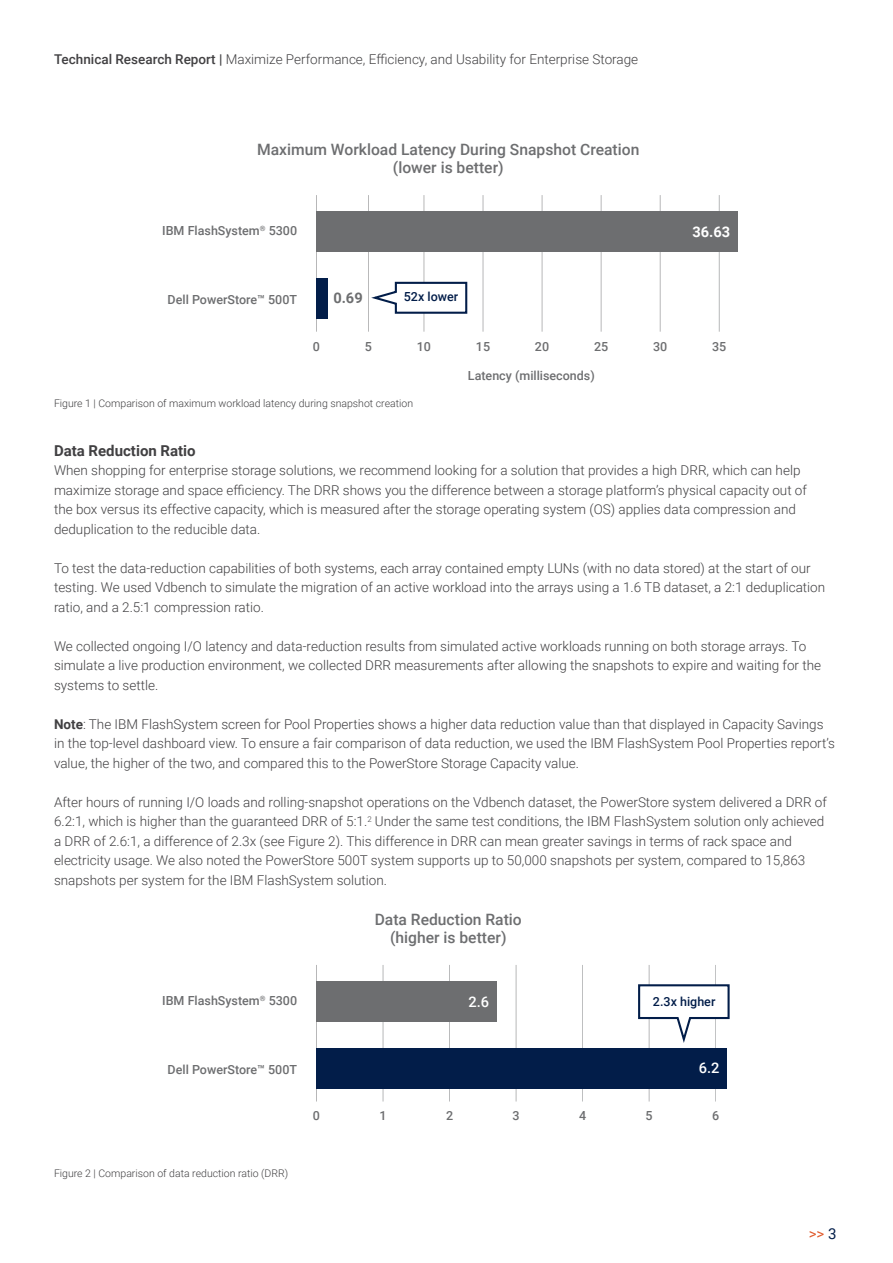
<style>
.page{position:relative;width:893px;height:1263px;background:#fff}
.page>*{position:absolute;margin:0;border:0;box-sizing:border-box;transform-origin:0 0}
.t1{font:500 15.6px/18.8px "Roboto";color:#6d6e70;text-align:center}
.t2{font:700 15px "Roboto";color:#414042}
.t3{font:15px "Roboto";color:#e0592a}
.t4{font:500 14.55px "Roboto";color:#fff}
.t5{font:700 14.55px "Roboto";color:#fff}
.t6{font:700 14.55px "Roboto";color:#6d6e70}
.t7{font:300 13.5px/19.5px "Roboto";color:#414042}
.t8{font:500 12.45px "Roboto";color:#6d6e70}
.t9{font:500 12.45px "Roboto";color:#021d49}
.Figure_Table_label{font:300 10.5px "Roboto";color:#414042}
.s1{font-weight:500}
.s2{font-weight:700}
.s3{color:#021d49}
</style>
<div class="page">
<hr style="left:316px;top:195px;width:1px;height:137px;background:#6d6e70">
<hr style="left:368px;top:195px;width:1px;height:137px;background:#6d6e70">
<hr style="left:424px;top:195px;width:1px;height:137px;background:#6d6e70">
<hr style="left:483px;top:195px;width:1px;height:137px;background:#6d6e70">
<hr style="left:542px;top:195px;width:1px;height:137px;background:#6d6e70">
<hr style="left:601px;top:195px;width:1px;height:137px;background:#6d6e70">
<hr style="left:660px;top:195px;width:1px;height:137px;background:#6d6e70">
<hr style="left:719px;top:195px;width:1px;height:137px;background:#6d6e70">
<div style="left:316px;top:211px;width:422px;height:41px;background:#6d6e70"></div>
<div style="left:316px;top:278px;width:12px;height:41px;background:#021d49"></div>
<svg style="left:368px;top:281px;width:100px;height:34px"></svg>
<hr style="left:316px;top:965px;width:1px;height:136px;background:#6d6e70">
<hr style="left:383px;top:965px;width:1px;height:136px;background:#6d6e70">
<hr style="left:449px;top:965px;width:1px;height:136px;background:#6d6e70">
<hr style="left:516px;top:965px;width:1px;height:136px;background:#6d6e70">
<hr style="left:582px;top:965px;width:1px;height:136px;background:#6d6e70">
<hr style="left:649px;top:965px;width:1px;height:136px;background:#6d6e70">
<hr style="left:715px;top:965px;width:1px;height:136px;background:#6d6e70">
<div style="left:316px;top:981px;width:180px;height:40px;background:#6d6e70"></div>
<div style="left:316px;top:1048px;width:411px;height:40px;background:#021d49"></div>
<svg style="left:638px;top:983px;width:92px;height:64px"></svg>
<p class="t7" style="left:54px;top:49px;width:586px"><span class="s1">Technical Research Report |</span> Maximize Performance, Efficiency, and Usability for Enterprise Storage</p>
<p class="t1" style="left:257px;top:139px;width:384px">Maximum Workload Latency During Snapshot Creation (lower is better)</p>
<p class="t8" style="left:162px;top:222px;width:136px">IBM FlashSystem<sup>®</sup> 5300</p>
<p class="t8" style="left:168px;top:291px;width:131px">Dell PowerStore™ 500T</p>
<p class="t6" style="left:333px;top:288px;width:31px">0.69</p>
<p class="t9" style="left:404px;top:288px;width:56px">52x lower</p>
<p class="t5" style="left:692px;top:221px;width:39px">36.63</p>
<p class="t8" style="left:313px;top:337px;width:9px">0</p>
<p class="t8" style="left:365px;top:337px;width:9px">5</p>
<p class="t8" style="left:417px;top:337px;width:16px">10</p>
<p class="t8" style="left:476px;top:337px;width:16px">15</p>
<p class="t8" style="left:535px;top:337px;width:16px">20</p>
<p class="t8" style="left:594px;top:337px;width:16px">25</p>
<p class="t8" style="left:653px;top:337px;width:16px">30</p>
<p class="t8" style="left:712px;top:337px;width:16px">35</p>
<p class="Figure_Table_label" style="left:54px;top:396px;width:361px">Figure 1 | Comparison of maximum workload latency during snapshot creation</p>
<p class="t8" style="left:468px;top:366px;width:128px">Latency (milliseconds)</p>
<h3 class="t2" style="left:54px;top:440px;width:143px">Data Reduction Ratio</h3>
<p class="t7" style="left:54px;top:460px;width:754px">When shopping for enterprise storage solutions, we recommend looking for a solution that provides a high DRR, which can help maximize storage and space efficiency. The DRR shows you the difference between a storage platform’s physical capacity out of the box versus its effective capacity, which is measured after the storage operating system (OS) applies data compression and deduplication to the reducible data.</p>
<p class="t7" style="left:54px;top:557px;width:773px">To test the data-reduction capabilities of both systems, each array contained empty LUNs (with no data stored) at the start of our testing. We used Vdbench to simulate the migration of an active workload into the arrays using a 1.6 TB dataset, a 2:1 deduplication ratio, and a 2.5:1 compression ratio.</p>
<p class="t7" style="left:54px;top:635px;width:769px">We collected ongoing I/O latency and data-reduction results from simulated active workloads running on both storage arrays. To simulate a live production environment, we collected DRR measurements after allowing the snapshots to expire and waiting for the systems to settle.</p>
<p class="t7" style="left:54px;top:713px;width:782px"><span class="s2">Note</span>: The IBM FlashSystem screen for Pool Properties shows a higher data reduction value than that displayed in Capacity Savings in the top-level dashboard view. To ensure a fair comparison of data reduction, we used the IBM FlashSystem Pool Properties report’s value, the higher of the two, and compared this to the PowerStore Storage Capacity value.</p>
<p class="t7" style="left:54px;top:791px;width:774px">After hours of running I/O loads and rolling-snapshot operations on the Vdbench dataset, the PowerStore system delivered a DRR of 6.2:1, which is higher than the guaranteed DRR of 5:1.<sup>2</sup> Under the same test conditions, the IBM FlashSystem solution only achieved a DRR of 2.6:1, a difference of 2.3x (see Figure 2). This difference in DRR can mean greater savings in terms of rack space and electricity usage. We also noted the PowerStore 500T system supports up to 50,000 snapshots per system, compared to 15,863 snapshots per system for the IBM FlashSystem solution.</p>
<p class="t8" style="left:162px;top:992px;width:136px">IBM FlashSystem<sup>®</sup> 5300</p>
<p class="t1" style="left:375px;top:909px;width:149px">Data Reduction Ratio (higher is better)</p>
<p class="t4" style="left:468px;top:991px;width:22px">2.6</p>
<p class="t9" style="left:653px;top:993px;width:64px">2.3x higher</p>
<p class="t8" style="left:168px;top:1060px;width:131px">Dell PowerStore™ 500T</p>
<p class="t4" style="left:699px;top:1057px;width:22px">6.2</p>
<p class="t8" style="left:313px;top:1107px;width:9px">0</p>
<p class="t8" style="left:379px;top:1107px;width:9px">1</p>
<p class="t8" style="left:446px;top:1107px;width:9px">2</p>
<p class="t8" style="left:512px;top:1107px;width:9px">3</p>
<p class="t8" style="left:579px;top:1107px;width:9px">4</p>
<p class="t8" style="left:646px;top:1107px;width:9px">5</p>
<p class="t8" style="left:712px;top:1107px;width:9px">6</p>
<p class="Figure_Table_label" style="left:54px;top:1166px;width:236px">Figure 2 | Comparison of data reduction ratio (DRR)</p>
<p class="t3" style="left:809px;top:1223px;width:29px">&gt;&gt; <span class="s3">3</span></p>
</div>
